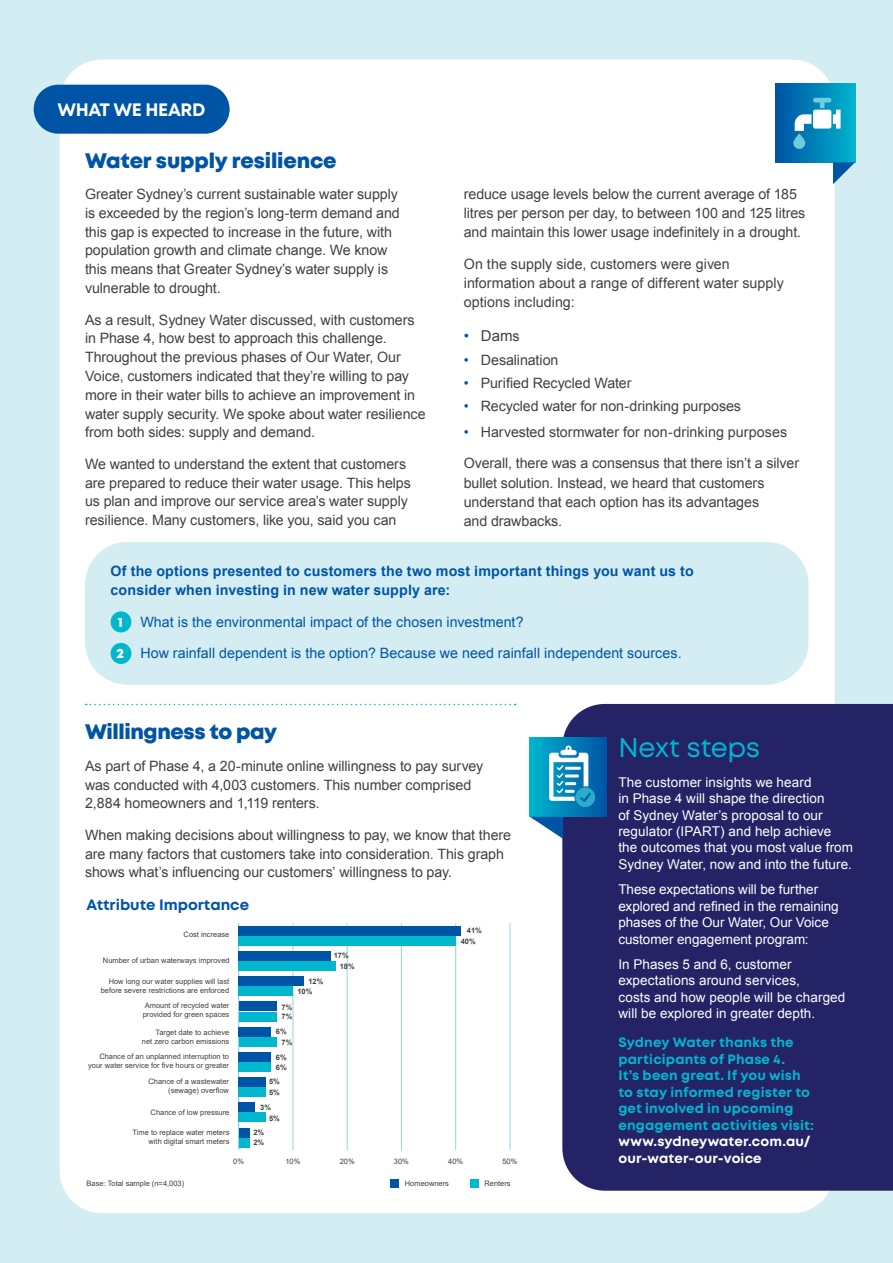
<style>
.page{position:relative;width:893px;height:1263px;background:#d3edf2}
.page>*{position:absolute;margin:0;border:0;box-sizing:border-box;transform-origin:0 0}
.t1{font:27px "Mont";letter-spacing:-.005em;color:#00b7ce}
.t2{font:800 21px "Mont";letter-spacing:-.015em;color:#0054a6}
.t3{font:700 18px "Mont";letter-spacing:-.025em;color:#fff}
.t4{font:700 15px "Mont";color:#0054a6}
.t5{font:15px "Arial";color:#414042}
.t6{font:14.25px/18.8px "Arial";letter-spacing:-.005em;color:#414042}
.t7{font:14.25px "Arial";letter-spacing:.005em;color:#0054a6}
.t8{font:700 14.25px/18.8px "Arial";letter-spacing:.01em;color:#0054a6}
.t9{font:13.5px/16.5px "Arial";letter-spacing:.005em;color:#fff}
.t10{font:700 13.5px/16.5px "Mont";letter-spacing:.01em;color:#00b7ce}
.t11{font:700 13.5px/16.5px "Mont";letter-spacing:.01em;color:#fff}
.t12{font:7.5px/9px "Arial";color:#414042;text-align:right}
.t13{font:700 7.5px/10.2px "Arial";color:#414042}
.s1{color:#0054a6}
.s2{font-size:14.25px}
.s3{font-family:"Mont";font-weight:800;font-size:13.5px;color:#fff}
</style>
<div class="page">
<div style="left:60px;top:60px;width:775px;height:1153px;background:#fff;border-radius:43px"></div>
<svg style="left:776px;top:83px;width:79px;height:79px;background:#0183b9"></svg>
<svg style="left:833px;top:162px;width:22px;height:22px"></svg>
<div style="left:34px;top:85px;width:196px;height:49px;background:#0054a6;border-radius:25px"></div>
<div style="left:85px;top:542px;width:723px;height:143px;background:#d3edf2;border-radius:43px"></div>
<div style="left:111px;top:611px;width:20px;height:21px;background:#00b7ce;border-radius:50%"></div>
<div style="left:111px;top:643px;width:20px;height:21px;background:#00b7ce;border-radius:50%"></div>
<svg style="left:86px;top:704px;width:430px;height:1px"></svg>
<hr style="left:293px;top:923px;width:1px;height:227px;background:#92d6e3">
<hr style="left:347px;top:923px;width:1px;height:227px;background:#92d6e3">
<hr style="left:401px;top:923px;width:1px;height:227px;background:#92d6e3">
<hr style="left:455px;top:923px;width:1px;height:227px;background:#92d6e3">
<hr style="left:510px;top:923px;width:1px;height:227px;background:#92d6e3">
<hr style="left:238px;top:923px;width:1px;height:227px;background:#92d6e3">
<div style="left:239px;top:936px;width:217px;height:9px;background:#00b7ce"></div>
<div style="left:239px;top:961px;width:97px;height:10px;background:#00b7ce"></div>
<div style="left:239px;top:987px;width:54px;height:9px;background:#00b7ce"></div>
<div style="left:239px;top:1012px;width:38px;height:9px;background:#00b7ce"></div>
<div style="left:239px;top:1037px;width:38px;height:9px;background:#00b7ce"></div>
<div style="left:239px;top:1062px;width:32px;height:9px;background:#00b7ce"></div>
<div style="left:239px;top:1088px;width:27px;height:9px;background:#00b7ce"></div>
<div style="left:239px;top:1113px;width:27px;height:9px;background:#00b7ce"></div>
<div style="left:239px;top:1138px;width:10px;height:9px;background:#00b7ce"></div>
<div style="left:239px;top:926px;width:222px;height:9px;background:#0054a6"></div>
<div style="left:239px;top:951px;width:92px;height:9px;background:#0054a6"></div>
<div style="left:239px;top:977px;width:65px;height:9px;background:#0054a6"></div>
<div style="left:239px;top:1002px;width:38px;height:9px;background:#0054a6"></div>
<div style="left:239px;top:1027px;width:32px;height:9px;background:#0054a6"></div>
<div style="left:239px;top:1052px;width:32px;height:9px;background:#0054a6"></div>
<div style="left:239px;top:1077px;width:27px;height:10px;background:#0054a6"></div>
<div style="left:239px;top:1103px;width:16px;height:9px;background:#0054a6"></div>
<div style="left:239px;top:1128px;width:10px;height:9px;background:#0054a6"></div>
<div style="left:391px;top:1179px;width:8px;height:8px;background:#0054a6"></div>
<div style="left:470px;top:1179px;width:9px;height:8px;background:#00b7ce"></div>
<div style="left:562px;top:704px;width:331px;height:487px;background:#242365"></div>
<div style="left:530px;top:738px;width:76px;height:79px;background:linear-gradient(to right,#00b4cd,#0055a6)"></div>
<svg style="left:530px;top:817px;width:33px;height:22px"></svg>
<svg style="left:549px;top:745px;width:46px;height:62px"></svg>
<svg style="left:793px;top:134px;width:12px;height:15px"></svg>
<div style="left:813px;top:98px;width:18px;height:5px;background:#6fccdc;border-radius:2px"></div>
<svg style="left:795px;top:110px;width:45px;height:21px"></svg>
<p class="t3" style="left:57px;top:98px;width:150px">WHAT WE HEARD</p>
<h2 class="t2" style="left:85px;top:147px;width:253px">Water supply resilience</h2>
<p class="t6" style="left:85px;top:185px;width:316px">Greater Sydney’s current sustainable water supply is exceeded by the region’s long-term demand and this gap is expected to increase in the future, with population growth and climate change. We know this means that Greater Sydney’s water supply is vulnerable to drought.</p>
<p class="t6" style="left:85px;top:310px;width:342px">As a result, Sydney Water discussed, with customers in Phase 4, how best to approach this challenge.<br>Throughout the previous phases of Our Water, Our Voice, customers indicated that they’re willing to pay more in their water bills to achieve an improvement in water supply security. We spoke about water resilience from both sides: supply and demand.</p>
<p class="t6" style="left:85px;top:455px;width:327px">We wanted to understand the extent that customers are prepared to reduce their water usage. This helps us plan and improve our service area’s water supply resilience. Many customers, like you, said you can</p>
<p class="t6" style="left:464px;top:185px;width:343px">reduce usage levels below the current average of 185 litres per person per day, to between 100 and 125 litres and maintain this lower usage indefinitely in a drought.</p>
<p class="t6" style="left:464px;top:255px;width:321px">On the supply side, customers were given information about a range of different water supply options including:</p>
<p class="t5" style="left:464px;top:326px;width:57px"><span class="s1">•</span> Dam<span class="s2">s</span></p>
<p class="t6" style="left:464px;top:350px;width:96px"><span class="s1">•</span> Desalination</p>
<p class="t6" style="left:464px;top:374px;width:169px"><span class="s1">•</span> Purified Recycled Water</p>
<p class="t6" style="left:464px;top:397px;width:279px"><span class="s1">•</span> Recycled water for non-drinking purposes</p>
<p class="t6" style="left:464px;top:422px;width:325px"><span class="s1">•</span> Harvested stormwater for non-drinking purposes</p>
<p class="t6" style="left:464px;top:454px;width:337px">Overall, there was a consensus that there isn’t a silver bullet solution. Instead, we heard that customers understand that each option has its advantages<br>and drawbacks.</p>
<p class="t8" style="left:111px;top:562px;width:585px">Of the options presented to customers the two most important things you want us to consider when investing in new water supply are:</p>
<p class="t7" style="left:118px;top:612px;width:407px"><span class="s3">1</span> What is the environmental impact of the chosen investment?</p>
<p class="t7" style="left:116px;top:644px;width:567px"><span class="s3">2</span> How rainfall dependent is the option? Because we need rainfall independent sources.</p>
<h2 class="t2" style="left:85px;top:718px;width:194px">Willingness to pay</h2>
<p class="t6" style="left:85px;top:756px;width:400px">As part of Phase 4, a 20-minute online willingness to pay survey was conducted with 4,003 customers. This number comprised<br>2,884 homeowners and 1,119 renters.</p>
<p class="t6" style="left:85px;top:825px;width:428px">When making decisions about willingness to pay, we know that there are many factors that customers take into consideration. This graph shows what’s influencing our customers’ willingness to pay.</p>
<p class="t4" style="left:86px;top:895px;width:164px">Attribute Importance</p>
<p class="t12" style="left:184px;top:930px;width:47px">Cost increase</p>
<p class="t12" style="left:103px;top:956px;width:128px">Number of urban waterways improved</p>
<p class="t12" style="left:101px;top:976px;width:130px">How long our water supplies will last before severe restrictions are enforced</p>
<p class="t12" style="left:143px;top:1001px;width:88px;text-align:left">Amount of recycled water provided for green spaces</p>
<p class="t12" style="left:142px;top:1027px;width:89px">Target date to achieve<br>net zero carbon emissions</p>
<p class="t12" style="left:88px;top:1052px;width:142px">Chance of an unplanned interruption to your water service for five hours or greater</p>
<p class="t12" style="left:149px;top:1077px;width:82px">Chance of a wastewater (sewage) overflow</p>
<p class="t12" style="left:151px;top:1107px;width:80px">Chance of low pressure</p>
<p class="t12" style="left:133px;top:1127px;width:98px">Time to replace water meters with digital smart meters</p>
<p class="t13" style="left:297px;top:975px;width:27px;line-height:10.8px;text-indent:11px">12%<br>10%</p>
<p class="t13" style="left:282px;top:1003px;width:12px;line-height:9.1px">7%<br>7%</p>
<p class="t13" style="left:276px;top:1026px;width:12px">6%</p>
<p class="t13" style="left:276px;top:1052px;width:12px">6%<br>6%</p>
<p class="t13" style="left:269px;top:1077px;width:12px">5%<br>5%</p>
<p class="t13" style="left:260px;top:1102px;width:12px">3%</p>
<p class="t13" style="left:253px;top:1127px;width:12px;line-height:9.8px">2%<br>2%</p>
<p class="t13" style="left:282px;top:1037px;width:12px">7%</p>
<p class="t13" style="left:269px;top:1113px;width:12px">5%</p>
<p class="t13" style="left:334px;top:951px;width:17px">17%</p>
<p class="t13" style="left:340px;top:961px;width:17px">18%</p>
<p class="t13" style="left:461px;top:925px;width:23px;line-height:11.2px;text-indent:6px">41%<br>40%</p>
<p class="t12" style="left:233px;top:1156px;width:12px">0%</p>
<p class="t12" style="left:285px;top:1156px;width:17px">10%</p>
<p class="t12" style="left:340px;top:1156px;width:17px">20%</p>
<p class="t12" style="left:394px;top:1156px;width:17px">30%</p>
<p class="t12" style="left:448px;top:1156px;width:17px">40%</p>
<p class="t12" style="left:502px;top:1156px;width:17px">50%</p>
<p class="t12" style="left:87px;top:1178px;width:99px">Base: Total sample (n=4,003)</p>
<p class="t12" style="left:405px;top:1178px;width:46px">Homeowners</p>
<p class="t12" style="left:484px;top:1178px;width:28px">Renters</p>
<h1 class="t1" style="left:618px;top:730px;width:143px">Next steps</h1>
<p class="t9" style="left:618px;top:774px;width:236px">The customer insights we heard<br>in Phase 4 will shape the direction<br>of Sydney Water’s proposal to our regulator (IPART) and help achieve the outcomes that you most value from Sydney Water, now and into the future.</p>
<p class="t9" style="left:618px;top:881px;width:222px">These expectations will be further explored and refined in the remaining phases of the Our Water, Our Voice customer engagement program:</p>
<p class="t9" style="left:618px;top:956px;width:229px">In Phases 5 and 6, customer expectations around services,<br>costs and how people will be charged will be explored in greater depth.</p>
<p class="t10" style="left:618px;top:1034px;width:197px">Sydney Water thanks the participants of Phase 4.<br>It’s been great. If you wish to stay informed register to get involved in upcoming engagement activities visit:</p>
<p class="t11" style="left:618px;top:1133px;width:194px">www.sydneywater.com.au/ our-water-our-voice</p>
</div>
